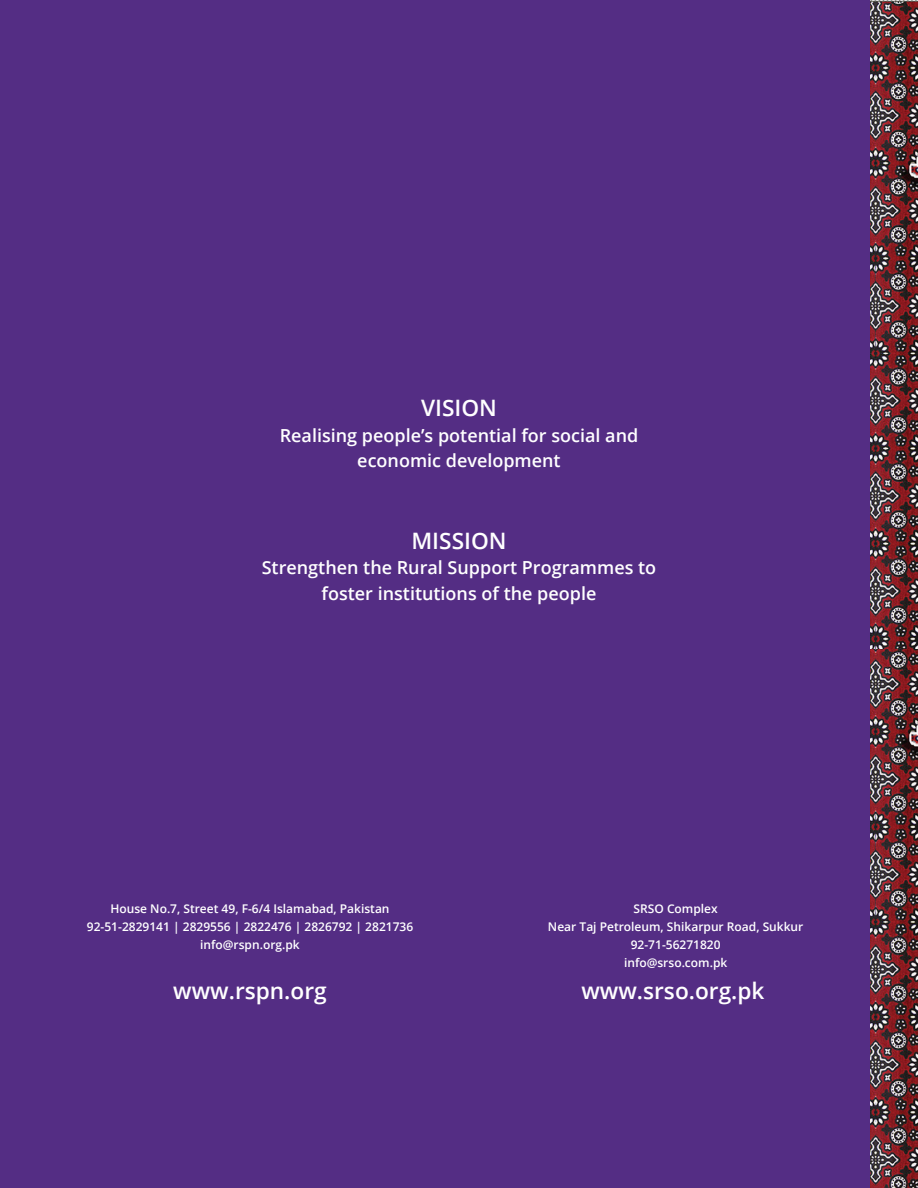
<style>
.page{position:relative;width:918px;height:1188px;background:#542d84}
.page>*{position:absolute;margin:0;border:0;box-sizing:border-box;transform-origin:0 0}
.t1{font:600 22.65px "Open Sans";color:#fff}
.t2{font:600 18px/25.5px "Open Sans";color:#fff;text-align:center}
.t3{font:600 12px/18px "Open Sans";color:#fff;text-align:center}
</style>
<div class="page">
<img style="left:870px;top:648px;width:48px;height:540px">
<img style="left:870px;top:0;width:48px;height:648px">
<h1 class="t1" style="left:421px;top:393px;width:77px">VISION</h1>
<h2 class="t2" style="left:280px;top:422px;width:360px">Realising people’s potential for social and economic development</h2>
<h1 class="t1" style="left:411px;top:525px;width:97px">MISSION</h1>
<h2 class="t2" style="left:262px;top:555px;width:396px">Strengthen the Rural Support Programmes to foster institutions of the people</h2>
<p class="t3" style="left:87px;top:900px;width:328px">House No.7, Street 49, F-6/4 Islamabad, Pakistan<br>92-51-2829141 | 2829556 | 2822476 | 2826792 | 2821736 info@rspn.org.pk</p>
<p class="t3" style="left:548px;top:900px;width:257px">SRSO Complex<br>Near Taj Petroleum, Shikarpur Road, Sukkur<br>92-71-56271820<br>info@srso.com.pk</p>
<h1 class="t1" style="left:173px;top:975px;width:155px">www.rspn.org</h1>
<h1 class="t1" style="left:581px;top:975px;width:185px">www.srso.org.pk</h1>
</div>
